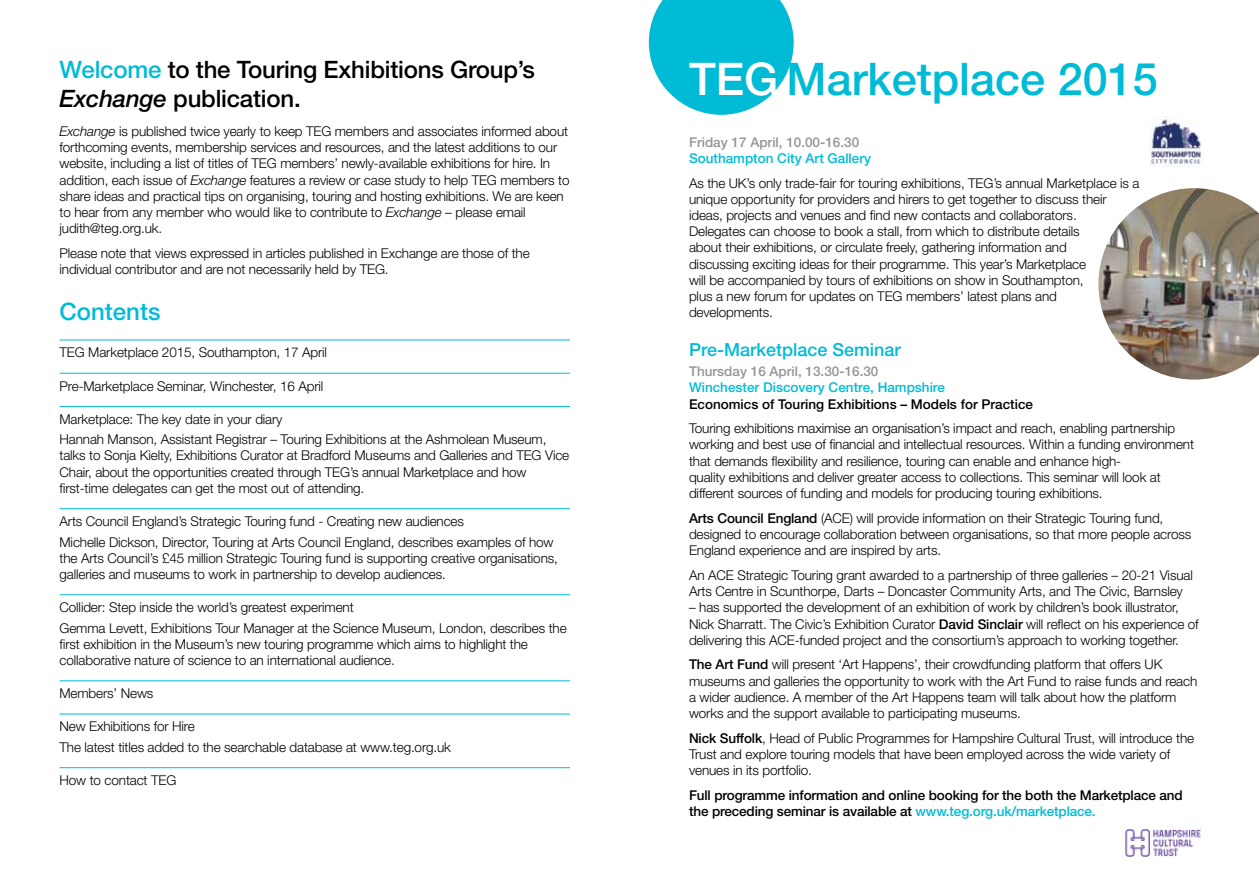
<style>
.page{position:relative;width:1259px;height:893px;background:#fff}
.page>*{position:absolute;margin:0;border:0;box-sizing:border-box;transform-origin:0 0}
.t1{font:500 45px "Helvetica Neue";color:#00bbd6}
.t2{font:500 24px/28.8px "Helvetica Neue";letter-spacing:-.01em;color:#000}
.t3{font:500 24px "Helvetica Neue";color:#00bbd6}
.t4{font:500 18px "Helvetica Neue";color:#00bbd6}
.t5{font:300 13.5px/16.2px "Helvetica Neue";letter-spacing:-.01em;color:#000}
.t6{font:500 13.5px/16.2px "Helvetica Neue";letter-spacing:-.01em;color:#000}
.t7{font:500 13.5px "Helvetica Neue";color:#00bbd6}
.t8{font:500 13.5px "Helvetica Neue";color:#939598}
.s1{color:#00bbd6}
.s2{font-style:italic}
.s3{color:#fff}
.s4{font-weight:500}
</style>
<div class="page">
<hr style="left:60px;top:340px;width:510px;height:1px;background:#00bbd6">
<hr style="left:60px;top:373px;width:510px;height:1px;background:#00bbd6">
<hr style="left:60px;top:406px;width:510px;height:1px;background:#00bbd6">
<hr style="left:60px;top:508px;width:510px;height:1px;background:#00bbd6">
<hr style="left:60px;top:594px;width:510px;height:1px;background:#00bbd6">
<hr style="left:60px;top:680px;width:510px;height:1px;background:#00bbd6">
<hr style="left:60px;top:714px;width:510px;height:1px;background:#00bbd6">
<hr style="left:60px;top:767px;width:510px;height:1px;background:#00bbd6">
<svg style="left:649px;top:0;width:144px;height:115px;background:#27c5dc"></svg>
<img style="left:1149px;top:116px;width:53px;height:51px">
<svg style="left:1126px;top:856px;width:50px;height:1px"></svg>
<img style="left:1125px;top:829px;width:76px;height:27px">
<img style="left:1098px;top:188px;width:161px;height:192px">
<h2 class="t2" style="left:60px;top:55px;width:477px"><span class="s1">Welcome</span> to the Touring Exhibitions Group’s<br><span class="s2">Exchange</span> publication.</h2>
<p class="t5" style="left:60px;top:123px;width:511px"><span class="s2">Exchange</span> is published twice yearly to keep TEG members and associates informed about forthcoming events, membership services and resources, and the latest additions to our website, including a list of titles of TEG members’ newly-available exhibitions for hire. In addition, each issue of <span class="s2">Exchange</span> features a review or case study to help TEG members to share ideas and practical tips on organising, touring and hosting exhibitions. We are keen to hear from any member who would like to contribute to <span class="s2">Exchange</span> – please email judith@teg.org.uk.</p>
<p class="t5" style="left:60px;top:245px;width:472px">Please note that views expressed in articles published in Exchange are those of the individual contributor and are not necessarily held by TEG.</p>
<h2 class="t3" style="left:60px;top:297px;width:102px">Contents</h2>
<p class="t5" style="left:60px;top:344px;width:269px">TEG Marketplace 2015, Southampton, 17 April</p>
<p class="t5" style="left:60px;top:377px;width:265px">Pre-Marketplace Seminar, Winchester, 16 April</p>
<p class="t5" style="left:60px;top:408px;width:488px;line-height:20.4px">Marketplace: The key date in your diary<br>Hannah Manson, Assistant Registrar – Touring Exhibitions at the Ashmolean Museum,</p>
<p class="t5" style="left:60px;top:447px;width:511px">talks to Sonja Kielty, Exhibitions Curator at Bradford Museums and Galleries and TEG Vice<br>Chair, about the opportunities created through TEG’s annual Marketplace and how first-time delegates can get the most out of attending.</p>
<p class="t5" style="left:60px;top:511px;width:495px;line-height:20.4px">Arts Council England’s Strategic Touring fund - Creating new audiences<br>Michelle Dickson, Director, Touring at Arts Council England, describes examples of how</p>
<p class="t5" style="left:60px;top:549px;width:500px">the Arts Council’s £45 million Strategic Touring fund is supporting creative organisations, galleries and museums to work in partnership to develop audiences.</p>
<p class="t5" style="left:60px;top:597px;width:509px;line-height:20.4px">Collider: Step inside the world’s greatest experiment<br>Gemma Levett, Exhibitions Tour Manager at the Science Museum, London, describes the</p>
<p class="t5" style="left:60px;top:636px;width:470px">first exhibition in the Museum’s new touring programme which aims to highlight the collaborative nature of science to an international audience.</p>
<p class="t5" style="left:60px;top:685px;width:95px">Members’ News</p>
<p class="t5" style="left:60px;top:716px;width:393px;line-height:20.4px">New Exhibitions for Hire<br>The latest titles added to the searchable database at www.teg.org.uk</p>
<p class="t5" style="left:60px;top:772px;width:118px">How to contact TEG</p>
<h1 class="t1" style="left:689px;top:52px;width:470px"><span class="s3">TEG</span> Marketplace 2015</h1>
<p class="t8" style="left:689px;top:134px;width:172px">Friday 17 April, 10.00-16.30</p>
<p class="t7" style="left:689px;top:150px;width:184px">Southampton City Art Gallery</p>
<p class="t5" style="left:689px;top:174px;width:452px">As the UK’s only trade-fair for touring exhibitions, TEG’s annual Marketplace is a unique opportunity for providers and hirers to get together to discuss their ideas, projects and venues and find new contacts and collaborators.<br>Delegates can choose to book a stall, from which to distribute details<br>about their exhibitions, or circulate freely, gathering information and<br>discussing exciting ideas for their programme. This year’s Marketplace<br>will be accompanied by tours of exhibitions on show in Southampton,<br>plus a new forum for updates on TEG members’ latest plans and developments.</p>
<h3 class="t4" style="left:689px;top:339px;width:213px">Pre-Marketplace Seminar</h3>
<p class="t8" style="left:689px;top:363px;width:191px">Thursday 16 April, 13.30-16.30</p>
<p class="t7" style="left:689px;top:379px;width:257px">Winchester Discovery Centre, Hampshire</p>
<p class="t6" style="left:689px;top:396px;width:345px">Economics of Touring Exhibitions – Models for Practice</p>
<p class="t5" style="left:689px;top:420px;width:506px">Touring exhibitions maximise an organisation’s impact and reach, enabling partnership working and best use of financial and intellectual resources. Within a funding environment that demands flexibility and resilience, touring can enable and enhance high-<br>quality exhibitions and deliver greater access to collections. This seminar will look at different sources of funding and models for producing touring exhibitions.</p>
<p class="t5" style="left:689px;top:510px;width:504px"><span class="s4">Arts Council England</span> (ACE) will provide information on their Strategic Touring fund, designed to encourage collaboration between organisations, so that more people across<br>England experience and are inspired by arts.</p>
<p class="t5" style="left:689px;top:567px;width:505px">An ACE Strategic Touring grant awarded to a partnership of three galleries – 20-21 Visual<br>Arts Centre in Scunthorpe, Darts – Doncaster Community Arts, and The Civic, Barnsley</p>
<p class="t5" style="left:689px;top:599px;width:511px">– has supported the development of an exhibition of work by children’s book illustrator,<br>Nick Sharratt. The Civic’s Exhibition Curator <span class="s4">David Sinclair</span> will reflect on his experience of delivering this ACE-funded project and the consortium’s approach to working together.</p>
<p class="t5" style="left:689px;top:656px;width:510px"><span class="s4">The Art Fund</span> will present ‘Art Happens’, their crowdfunding platform that offers UK museums and galleries the opportunity to work with the Art Fund to raise funds and reach a wider audience. A member of the Art Happens team will talk about how the platform works and the support available to participating museums.</p>
<p class="t5" style="left:689px;top:729px;width:506px"><span class="s4">Nick Suffolk</span>, Head of Public Programmes for Hampshire Cultural Trust, will introduce the<br>Trust and explore touring models that have been employed across the wide variety of venues in its portfolio.</p>
<p class="t6" style="left:689px;top:787px;width:495px">Full programme information and online booking for the both the Marketplace and the preceding seminar is available at <span class="s1">www.teg.org.uk/marketplace.</span></p>
</div>
